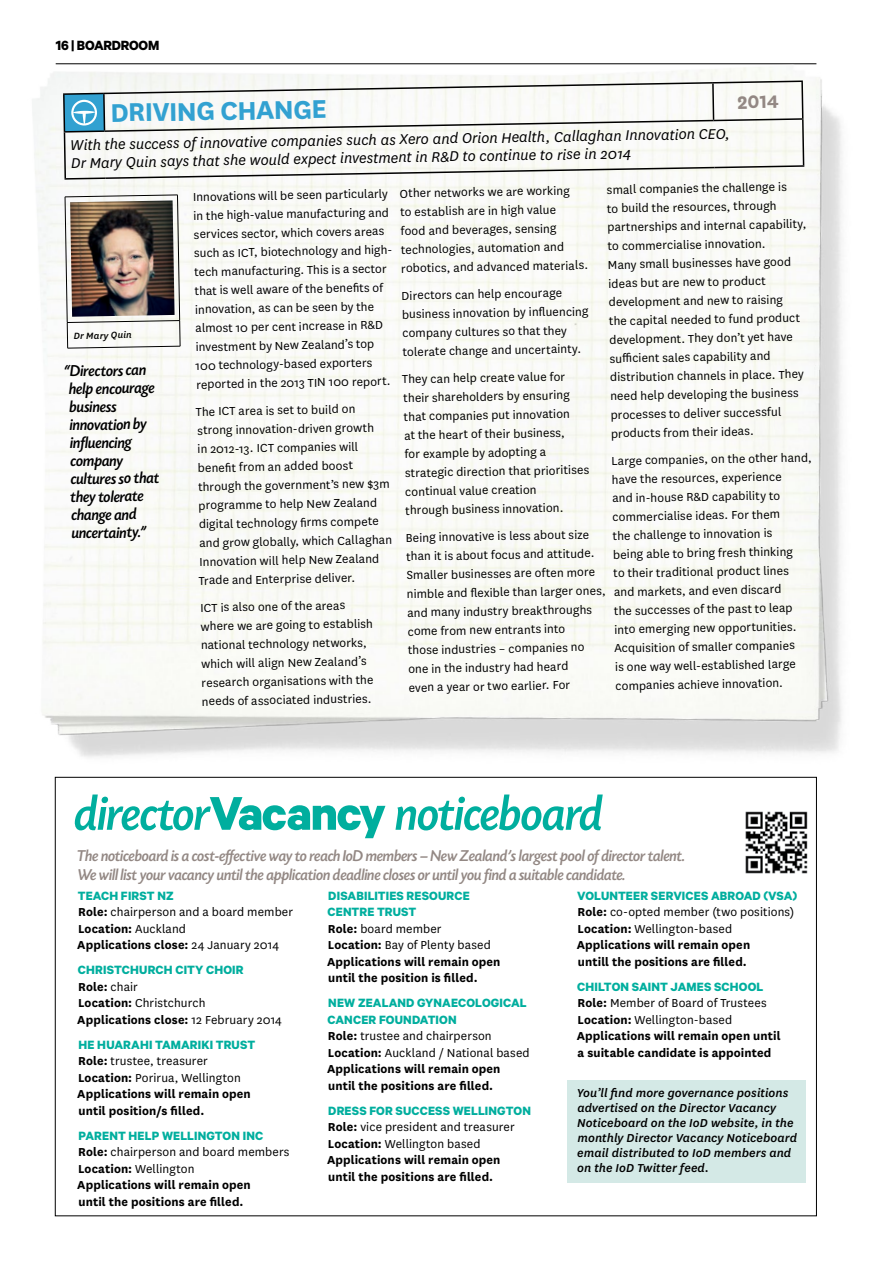
<style>
.page{position:relative;width:893px;height:1263px;background:#fff}
.page>*{position:absolute;margin:0;border:0;box-sizing:border-box;transform-origin:0 0}
.t1{font:italic 500 50.7px "Today SHOP";color:#00ae9e}
.t2{font:700 30px "National";color:#32a1d1}
.t3{font:700 21px "National";color:#938884}
.t4{font:italic 500 16.5px/18.8px "Today SHOP";color:#938884}
.t5{font:italic 16.5px/18px "National";color:#000}
.t6{font:italic 500 16.5px/18px "Today SHOP";color:#000}
.t7{font:700 15px "Calibre";letter-spacing:-.015em;color:#000}
.t8{font:13.5px/18.8px "National";letter-spacing:.01em;color:#000}
.t9{font:700 13.5px/16.5px "National";letter-spacing:.01em;color:#000}
.t10{font:700 13.5px/16.5px "Calibre";letter-spacing:.01em;color:#00ae9e}
.t11{font:italic 500 13.5px/15px "National";letter-spacing:.005em;color:#000}
.t12{font:italic 500 10.5px "National";color:#000}
.s1{font-family:"Calibre";font-weight:700;font-style:normal;font-size:53.25px}
.s2{font-weight:700}
.s3{font-weight:400}
</style>
<div class="page">
<div style="left:568px;top:1080px;width:238px;height:103px;background:#d4e9e6"></div>
<img style="left:32px;top:63px;width:811px;height:717px">
<svg style="left:62px;top:80px;width:744px;height:100px"></svg>
<svg style="left:64px;top:195px;width:117px;height:153px"></svg>
<img style="left:70px;top:200px;width:105px;height:117px">
<img style="left:745px;top:802px;width:71px;height:80px">
<p class="t7" style="left:56px;top:36px;width:105px">16 | BOARDROOM</p>
<h2 class="t2" style="left:110px;top:91px;width:218px;rotate:-1deg">DRIVING CHANGE</h2>
<h3 class="t3" style="left:737px;top:87px;width:43px;rotate:-1deg">2014</h3>
<p class="t5" style="left:70px;top:136px;width:661px;rotate:-1deg">With the success of innovative companies such as Xero and Orion Health, Callaghan Innovation CEO,<br>Dr Mary Quin says that she would expect investment in R&amp;D to continue to rise in 2014</p>
<p class="t12" style="left:74px;top:329px;width:60px;rotate:-1deg">Dr Mary Quin</p>
<p class="t6" style="left:64px;top:363px;width:95px;rotate:-1deg">“Directors can help encourage business innovation by influencing company cultures so that they tolerate change and uncertainty.”</p>
<p class="t8" style="left:192px;top:187px;width:202px;rotate:-1deg">Innovations will be seen particularly in the high-value manufacturing and services sector, which covers areas such as ICT, biotechnology and high&shy;tech manufacturing. This is a sector that is well aware of the benefi ts of innovation, as can be seen by the almost 10 per cent increase in R&amp;D investment by New Zealand’s top 100 technology-based exporters reported in the 2013 TIN 100 report.</p>
<p class="t8" style="left:196px;top:402px;width:196px;rotate:-1deg">The ICT area is set to build on strong innovation-driven growth<br>in 2012-13. ICT companies will benefi t from an added boost through the government’s new $3m programme to help New Zealand digital technology fi rms compete and grow globally, which Callaghan<br>Innovation will help New Zealand<br>Trade and Enterprise deliver.</p>
<p class="t8" style="left:200px;top:598px;width:174px;rotate:-1deg">ICT is also one of the areas where we are going to establish national technology networks, which will align New Zealand’s research organisations with the needs of associated industries.</p>
<p class="t8" style="left:606px;top:180px;width:201px;rotate:-1deg">small companies the challenge is<br>to build the resources, through partnerships and internal capability, to commercialise innovation.<br>Many small businesses have good ideas but are new to product development and new to raising<br>the capital needed to fund product development. They don’t yet have suffi cient sales capability and distribution channels in place. They need help developing the business processes to deliver successful products from their ideas.</p>
<p class="t8" style="left:611px;top:451px;width:202px;rotate:-1deg">Large companies, on the other hand, have the resources, experience<br>and in-house R&amp;D capability to commercialise ideas. For them<br>the challenge to innovation is<br>being able to bring fresh thinking<br>to their traditional product lines<br>and markets, and even discard<br>the successes of the past to leap into emerging new opportunities.<br>Acquisition of smaller companies<br>is one way well-established large companies achieve innovation.</p>
<p class="t8" style="left:400px;top:183px;width:188px;rotate:-1deg">Other networks we are working<br>to establish are in high value<br>food and beverages, sensing technologies, automation and robotics, and advanced materials.</p>
<p class="t8" style="left:401px;top:286px;width:188px;rotate:-1deg">Directors can help encourage business innovation by infl uencing company cultures so that they tolerate change and uncertainty.</p>
<p class="t8" style="left:402px;top:369px;width:187px;rotate:-1deg">They can help create value for their shareholders by ensuring that companies put innovation<br>at the heart of their business,<br>for example by adopting a strategic direction that prioritises continual value creation<br>through business innovation.</p>
<p class="t8" style="left:406px;top:528px;width:201px;rotate:-1deg">Being innovative is less about size than it is about focus and attitude.<br>Smaller businesses are often more nimble and fl exible than larger ones, and many industry breakthroughs come from new entrants into<br>those industries – companies no one in the industry had heard<br>even a year or two earlier. For</p>
<h1 class="t1" style="left:74px;top:787px;width:530px">director<span class="s1">Vacancy</span> noticeboard</h1>
<p class="t4" style="left:77px;top:846px;width:609px">The noticeboard is a cost-effective way to reach IoD members – New Zealand’s largest pool of director talent.<br>We will list your vacancy until the application deadline closes or until you find a suitable candidate.</p>
<p class="t10" style="left:78px;top:887px;width:97px">TEACH FIRST NZ</p>
<p class="t8" style="left:77px;top:903px;width:217px;line-height:16.5px"><span class="s2">Role:</span> chairperson and a board member<br><span class="s2">Location:</span> Auckland<br><span class="s2">Applications close:</span> 24 January 2014</p>
<p class="t10" style="left:78px;top:961px;width:167px">CHRISTCHURCH CITY CHOIR</p>
<p class="t9" style="left:77px;top:977px;width:206px">Role: <span class="s3">chair<br></span>Location: <span class="s3">Christchurch<br></span>Applications close: <span class="s3">12 February 2014</span></p>
<p class="t10" style="left:79px;top:1036px;width:178px">HE HUARAHI TAMARIKI TRUST</p>
<p class="t9" style="left:77px;top:1052px;width:175px">Role: <span class="s3">trustee, treasurer<br></span>Location: <span class="s3">Porirua, Wellington<br></span>Applications will remain open until position/s filled.</p>
<p class="t10" style="left:79px;top:1127px;width:186px">PARENT HELP WELLINGTON INC</p>
<p class="t9" style="left:77px;top:1143px;width:214px">Role: <span class="s3">chairperson and board members<br></span>Location: <span class="s3">Wellington<br></span>Applications will remain open<br>until the positions are filled.</p>
<p class="t10" style="left:577px;top:887px;width:222px">VOLUNTEER SERVICES ABROAD (VSA)</p>
<p class="t9" style="left:577px;top:903px;width:219px">Role: <span class="s3">co-opted member (two positions)<br></span>Location: <span class="s3">Wellington-based </span>Applications will remain open<br>untill the positions are filled.</p>
<p class="t10" style="left:577px;top:978px;width:188px">CHILTON SAINT JAMES SCHOOL</p>
<p class="t9" style="left:577px;top:994px;width:205px">Role: <span class="s3">Member of Board of Trustees </span>Location: <span class="s3">Wellington-based </span>Applications will remain open until a suitable candidate is appointed</p>
<p class="t11" style="left:577px;top:1084px;width:222px">You’ll find more governance positions advertised on the Director Vacancy Noticeboard on the IoD website, in the monthly Director Vacancy Noticeboard email distributed to IoD members and on the IoD Twitter feed.</p>
<p class="t10" style="left:328px;top:887px;width:144px">DISABILITIES RESOURCE<br>CENTRE TRUST</p>
<p class="t9" style="left:327px;top:919px;width:175px">Role: <span class="s3">board member<br></span>Location: <span class="s3">Bay of Plenty based<br></span>Applications will remain open until the position is filled.</p>
<p class="t10" style="left:328px;top:994px;width:201px">NEW ZEALAND GYNAECOLOGICAL<br>CANCER FOUNDATION</p>
<p class="t9" style="left:327px;top:1027px;width:204px">Role: <span class="s3">trustee and chairperson<br></span>Location: <span class="s3">Auckland / National based<br></span>Applications will remain open until the positions are filled.</p>
<p class="t10" style="left:328px;top:1102px;width:204px">DRESS FOR SUCCESS WELLINGTON</p>
<p class="t9" style="left:327px;top:1118px;width:189px">Role: <span class="s3">vice president and treasurer<br></span>Location: <span class="s3">Wellington based<br></span>Applications will remain open until the positions are filled.</p>
</div>
